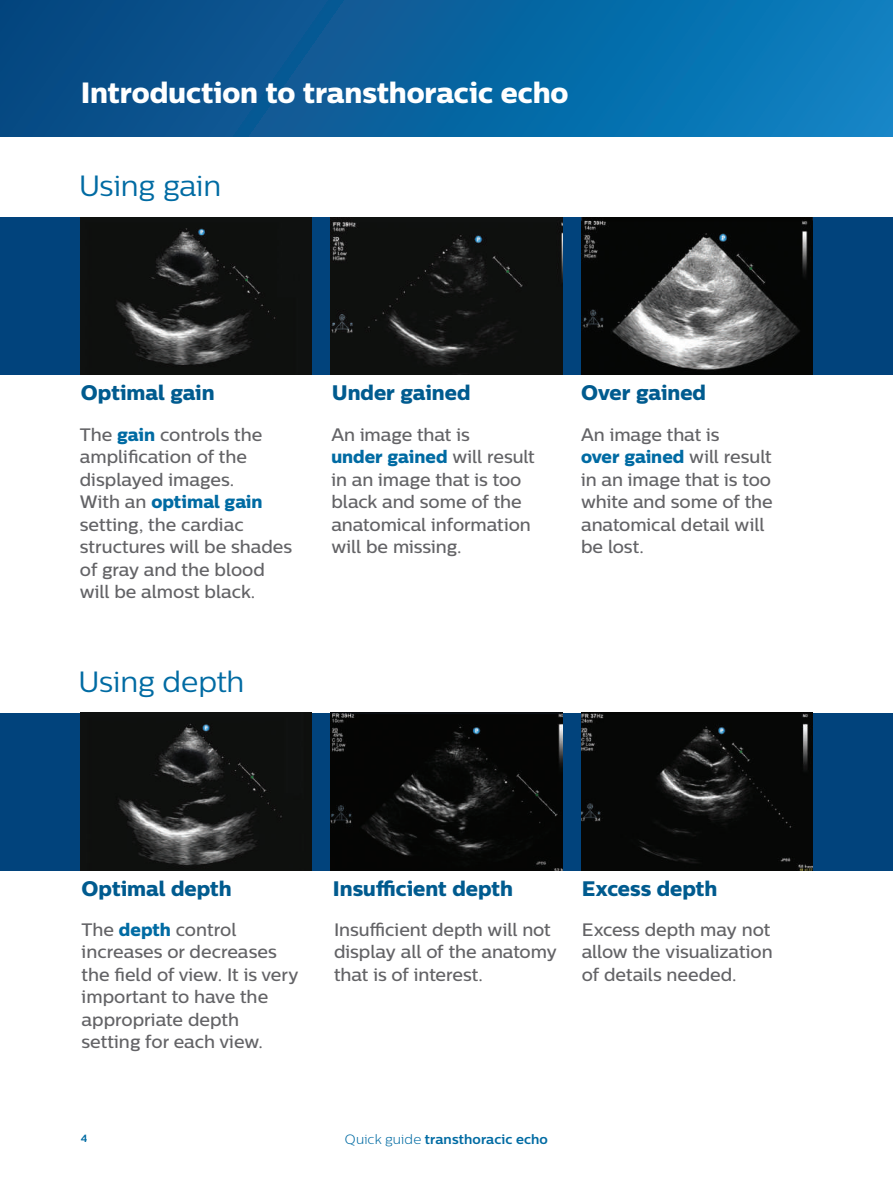
<style>
.page{position:relative;width:893px;height:1188px;background:#fff}
.page>*{position:absolute;margin:0;border:0;box-sizing:border-box;transform-origin:0 0}
.t1{font:29.25px "Centrale Sans X Bold";letter-spacing:-.005em;color:#fff}
.t2{font:29.25px "Centrale Sans";letter-spacing:-.01em;color:#006ba3}
.t3{font:21px "Centrale Sans X Bold";letter-spacing:-.005em;color:#005b8f}
.t4{font:500 18px/22.5px "Centrale Sans";letter-spacing:-.005em;color:#636366}
.t5{font:18px "Centrale Sans X Bold";letter-spacing:-.005em;color:#006ba3}
.t6{font:700 13.5px "Centrale Sans";letter-spacing:.01em;color:#006ba3}
.t7{font:700 10.5px "Centrale Sans";color:#006ba3}
.s1{font-family:"Centrale Sans X Bold";font-weight:400;color:#006ba3}
.s2{font-family:"Centrale Sans";font-weight:500;color:#636366}
.s3{font-weight:300}
</style>
<div class="page">
<div style="left:0;top:217px;width:893px;height:158px;background:#01437c"></div>
<div style="left:0;top:0;width:893px;height:137px;background:linear-gradient(to right,#09467f,#0b82c2)"></div>
<img style="left:81px;top:217px;width:231px;height:158px">
<img style="left:331px;top:217px;width:231px;height:158px">
<img style="left:581px;top:217px;width:231px;height:158px">
<div style="left:0;top:713px;width:893px;height:158px;background:#01437c"></div>
<img style="left:331px;top:713px;width:231px;height:158px">
<img style="left:581px;top:713px;width:232px;height:158px">
<img style="left:81px;top:713px;width:231px;height:158px">
<h1 class="t1" style="left:81px;top:74px;width:489px">Introduction to transthoracic echo</h1>
<h1 class="t2" style="left:79px;top:168px;width:144px">Using gain</h1>
<p class="t3" style="left:81px;top:379px;width:135px">Optimal gain</p>
<p class="t4" style="left:80px;top:423px;width:184px">The <span class="s1">gain</span> controls the amplification of the displayed images.</p>
<p class="t5" style="left:80px;top:491px;width:184px"><span class="s2">With an</span> optimal gain</p>
<p class="t4" style="left:80px;top:513px;width:214px">setting, the cardiac structures will be shades of gray and the blood will be almost black.</p>
<h1 class="t2" style="left:79px;top:665px;width:168px">Using depth</h1>
<p class="t3" style="left:332px;top:380px;width:140px">Under gained</p>
<p class="t4" style="left:331px;top:423px;width:140px">An image that is</p>
<p class="t5" style="left:331px;top:446px;width:205px">under gained <span class="s2">will result</span></p>
<p class="t4" style="left:331px;top:468px;width:201px">in an image that is too black and some of the anatomical information will be missing.</p>
<p class="t3" style="left:581px;top:380px;width:126px">Over gained</p>
<p class="t4" style="left:581px;top:423px;width:140px">An image that is</p>
<p class="t5" style="left:581px;top:446px;width:192px">over gained <span class="s2">will result</span></p>
<p class="t4" style="left:581px;top:468px;width:193px">in an image that is too white and some of the anatomical detail will be lost.</p>
<p class="t3" style="left:82px;top:875px;width:152px">Optimal depth</p>
<p class="t4" style="left:82px;top:918px;width:219px">The <span class="s1">depth</span> control increases or decreases the field of view. It is very important to have the appropriate depth setting for each view.</p>
<p class="t3" style="left:333px;top:876px;width:181px">Insufficient depth</p>
<p class="t4" style="left:334px;top:918px;width:224px">Insufficient depth will not display all of the anatomy that is of interest.</p>
<p class="t3" style="left:582px;top:876px;width:137px">Excess depth</p>
<p class="t4" style="left:582px;top:918px;width:192px">Excess depth may not allow the visualization of details needed.</p>
<p class="t7" style="left:81px;top:1132px;width:8px">4</p>
<p class="t6" style="left:345px;top:1131px;width:205px"><span class="s3">Quick guide</span> transthoracic echo</p>
</div>
